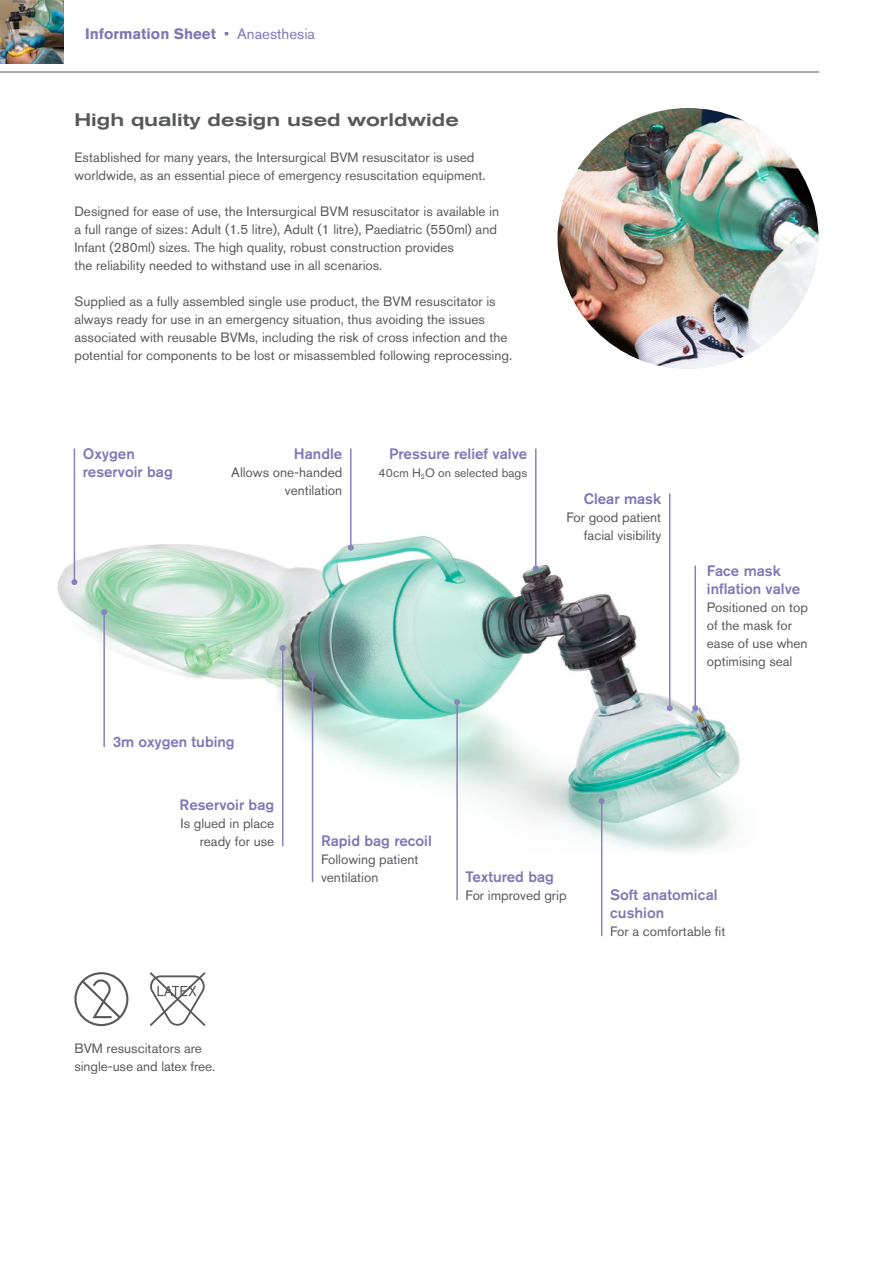
<style>
.page{position:relative;width:893px;height:1263px;background:#fff}
.page>*{position:absolute;margin:0;border:0;box-sizing:border-box;transform-origin:0 0}
.t1{font:500 expanded 18px "Akzidenz Grotesk Pro";color:#58595b}
.t2{font:500 15px/18px "Akzidenz Grotesk Pro";color:#8177b7}
.t3{font:700 15px "Akzidenz Grotesk Pro";color:#8177b7}
.t4{font:13.5px/18px "Akzidenz Grotesk Pro";color:#58595b}
.t5{font:12.15px "Akzidenz Grotesk Pro";color:#58595b}
.s1{font-weight:400}
</style>
<div class="page">
<hr style="left:0;top:72px;width:819px;height:1px;background:#58595b">
<img style="left:0;top:0;width:64px;height:63px">
<img style="left:57px;top:448px;width:683px;height:439px">
<hr style="left:103px;top:612px;width:2px;height:135px;background:#8b81bd">
<svg style="left:101px;top:609px;width:6px;height:6px"></svg>
<hr style="left:282px;top:648px;width:2px;height:198px;background:#8b81bd">
<svg style="left:280px;top:645px;width:6px;height:6px"></svg>
<hr style="left:312px;top:675px;width:1px;height:207px;background:#8b81bd">
<svg style="left:310px;top:672px;width:6px;height:6px"></svg>
<hr style="left:456px;top:702px;width:2px;height:198px;background:#8b81bd">
<svg style="left:454px;top:699px;width:6px;height:6px"></svg>
<hr style="left:601px;top:801px;width:1px;height:135px;background:#8b81bd">
<svg style="left:599px;top:798px;width:6px;height:6px"></svg>
<hr style="left:694px;top:566px;width:2px;height:142px;background:#8b81bd">
<svg style="left:692px;top:705px;width:6px;height:6px"></svg>
<hr style="left:669px;top:494px;width:1px;height:214px;background:#8b81bd">
<svg style="left:667px;top:705px;width:6px;height:6px"></svg>
<hr style="left:74px;top:449px;width:1px;height:133px;background:#8b81bd">
<svg style="left:71px;top:579px;width:6px;height:6px"></svg>
<hr style="left:350px;top:449px;width:2px;height:99px;background:#8b81bd">
<svg style="left:348px;top:545px;width:6px;height:6px"></svg>
<hr style="left:535px;top:449px;width:1px;height:120px;background:#8b81bd">
<svg style="left:533px;top:566px;width:6px;height:6px"></svg>
<svg style="left:74px;top:972px;width:54px;height:54px"></svg>
<svg style="left:150px;top:972px;width:56px;height:54px"></svg>
<img style="left:558px;top:108px;width:261px;height:261px;border-radius:130px">
<p class="t3" style="left:85px;top:24px;width:232px">Information Sheet <span class="s1">• Anaesthesia</span></p>
<h1 class="t1" style="left:74px;top:108px;width:386px">High quality design used worldwide</h1>
<p class="t4" style="left:74px;top:148px;width:413px">Established for many years, the Intersurgical BVM resuscitator is used worldwide, as an essential piece of emergency resuscitation equipment.</p>
<p class="t4" style="left:74px;top:202px;width:426px">Designed for ease of use, the Intersurgical BVM resuscitator is available in a full range of sizes: Adult (1.5 litre), Adult (1 litre), Paediatric (550ml) and Infant (280ml) sizes. The high quality, robust construction provides<br>the reliability needed to withstand use in all scenarios.</p>
<p class="t4" style="left:74px;top:292px;width:439px">Supplied as a fully assembled single use product, the BVM resuscitator is always ready for use in an emergency situation, thus avoiding the issues associated with reusable BVMs, including the risk of cross infection and the potential for components to be lost or misassembled following reprocessing.</p>
<p class="t2" style="left:83px;top:445px;width:91px">Oxygen reservoir bag</p>
<p class="t2" style="left:294px;top:445px;width:50px">Handle</p>
<p class="t4" style="left:231px;top:463px;width:113px;text-align:right">Allows one-handed ventilation</p>
<p class="t2" style="left:389px;top:445px;width:140px">Pressure relief valve</p>
<p class="t5" style="left:379px;top:465px;width:150px">40cm H<sub>2</sub>O on selected bags</p>
<p class="t2" style="left:584px;top:490px;width:79px">Clear mask</p>
<p class="t4" style="left:566px;top:508px;width:96px;text-align:right">For good patient facial visibility</p>
<p class="t2" style="left:113px;top:733px;width:124px">3m oxygen tubing</p>
<p class="t2" style="left:707px;top:562px;width:95px">Face mask inflation valve</p>
<p class="t4" style="left:707px;top:598px;width:102px">Positioned on top of the mask for ease of use when optimising seal</p>
<p class="t2" style="left:180px;top:796px;width:96px">Reservoir bag</p>
<p class="t4" style="left:181px;top:814px;width:95px;text-align:right">Is glued in place ready for use</p>
<p class="t4" style="left:74px;top:1039px;width:142px">BVM resuscitators are single-use and latex free.</p>
<p class="t2" style="left:321px;top:832px;width:112px">Rapid bag recoil</p>
<p class="t4" style="left:321px;top:850px;width:99px">Following patient ventilation</p>
<p class="t2" style="left:466px;top:868px;width:90px">Textured bag</p>
<p class="t4" style="left:466px;top:886px;width:102px">For improved grip</p>
<p class="t2" style="left:610px;top:886px;width:109px">Soft anatomical cushion</p>
<p class="t4" style="left:610px;top:922px;width:117px">For a comfortable fit</p>
</div>
